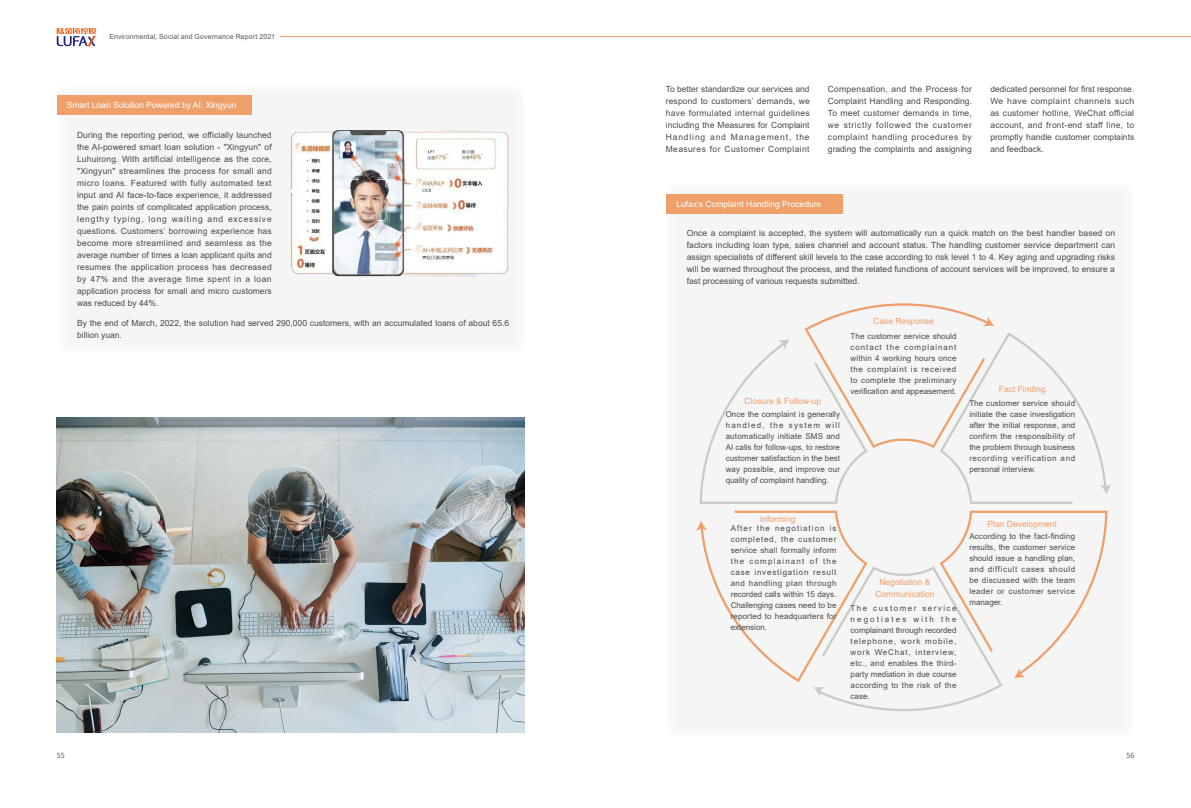
<style>
.page{position:relative;width:1191px;height:808px;background:#fff}
.page>*{position:absolute;margin:0;border:0;box-sizing:border-box;transform-origin:0 0}
.t1{font:8.5px/12px "Arial";color:#4c4948;text-align:justify}
.t2{font:8.5px/12px "Arial";color:#ef9f6a;text-align:center}
.t3{font:8.5px "Arial";color:#fff}
.t4{font:8px/11px "Arial";letter-spacing:.015em;color:#4c4948;text-align:justify}
.t5{font:7px "Arial";letter-spacing:.015em;color:#595757}
.t6{font:7px "Source Han Sans CN";color:#595757}
</style>
<div class="page">
<hr style="left:280px;top:36px;width:911px;height:1px;background:#f09e6b">
<svg style="left:57px;top:28px;width:39px;height:19px"></svg>
<div style="left:57px;top:95px;width:453px;height:182px;background:#f5f5f5"></div>
<div style="left:57px;top:96px;width:194px;height:19px;background:#ef9f6a"></div>
<img style="left:291px;top:130px;width:218px;height:146px">
<img style="left:56px;top:417px;width:468px;height:316px">
<div style="left:666px;top:194px;width:176px;height:19px;background:#ef9f6a"></div>
<div style="left:699px;top:303px;width:412px;height:201px;background:#f5f5f5"></div>
<div style="left:696px;top:511px;width:411px;height:200px;background:#f5f5f5"></div>
<p class="t5" style="left:109px;top:32px;width:167px">Environmental, Social and Governance Report 2021</p>
<p class="t3" style="left:67px;top:99px;width:171px">Smart Loan Solution Powered by AI: Xingyun</p>
<p class="t1" style="left:77px;top:129px;width:196px">During the reporting period, we officially launched the AI-powered smart loan solution - "Xingyun" of Luhuirong. With artificial intelligence as the core, "Xingyun" streamlines the process for small and micro loans. Featured with fully automated text input and AI face-to-face experience, it addressed the pain points of complicated application process, lengthy typing, long waiting and excessive questions. Customers’ borrowing experience has become more streamlined and seamless as the average number of times a loan applicant quits and resumes the application process has decreased by 47% and the average time spent in a loan application process for small and micro customers was reduced by 44%.</p>
<p class="t1" style="left:77px;top:316px;width:433px">By the end of March, 2022, the solution had served 290,000 customers, with an accumulated loans of about 65.6 billion yuan.</p>
<p class="t1" style="left:666px;top:83px;width:145px">To better standardize our services and respond to customers’ demands, we have formulated internal guidelines including the Measures for Complaint Handling and Management, the Measures for Customer Complaint</p>
<p class="t1" style="left:828px;top:83px;width:145px">Compensation, and the Process for Complaint Handling and Responding.<br>To meet customer demands in time, we strictly followed the customer complaint handling procedures by grading the complaints and assigning</p>
<p class="t1" style="left:990px;top:83px;width:145px">dedicated personnel for first response.<br>We have complaint channels such as customer hotline, WeChat official account, and front-end staff line, to promptly handle customer complaints and feedback.</p>
<p class="t3" style="left:676px;top:198px;width:146px">Lufax’s Complaint Handling Procedure</p>
<p class="t1" style="left:687px;top:227px;width:430px">Once a complaint is accepted, the system will automatically run a quick match on the best handler based on factors including loan type, sales channel and account status. The handling customer service department can assign specialists of different skill levels to the case according to risk level 1 to 4. Key aging and upgrading risks will be warned throughout the process, and the related functions of account services will be improved, to ensure a fast processing of various requests submitted.</p>
<p class="t2" style="left:873px;top:315px;width:62px">Case Response</p>
<p class="t2" style="left:744px;top:395px;width:78px">Closure &amp; Follow-up</p>
<p class="t4" style="left:725px;top:409px;width:116px">Once the complaint is generally handled, the system will automatically initiate SMS and AI calls for follow-ups, to restore customer satisfaction in the best way possible, and improve our quality of complaint handling.</p>
<p class="t4" style="left:850px;top:330px;width:107px">The customer service should contact the complainant within 4 working hours once the complaint is received to complete the preliminary verification and appeasement.</p>
<p class="t2" style="left:760px;top:513px;width:37px">Informing</p>
<p class="t4" style="left:730px;top:522px;width:107px">After the negotiation is completed, the customer service shall formally inform the complainant of the case investigation result and handling plan through recorded calls within 15 days.<br>Challenging cases need to be reported to headquarters for extension.</p>
<p class="t2" style="left:875px;top:576px;width:61px">Negotiation &amp;<br>Communication</p>
<p class="t4" style="left:850px;top:603px;width:107px">The customer service negotiates with the complainant through recorded telephone, work mobile, work WeChat, interview, etc., and enables the third&shy;party mediation in due course according to the risk of the case.</p>
<p class="t2" style="left:999px;top:383px;width:48px">Fact Finding</p>
<p class="t4" style="left:969px;top:398px;width:107px">The customer service should initiate the case investigation after the initial response, and confirm the responsibility of the problem through business recording verification and personal interview.</p>
<p class="t2" style="left:987px;top:518px;width:71px">Plan Development</p>
<p class="t4" style="left:969px;top:531px;width:107px">According to the fact-finding results, the customer service should issue a handling plan, and difficult cases should be discussed with the team leader or customer service manager.</p>
<p class="t6" style="left:57px;top:752px;width:9px">55</p>
<p class="t6" style="left:1126px;top:752px;width:9px">56</p>
</div>
